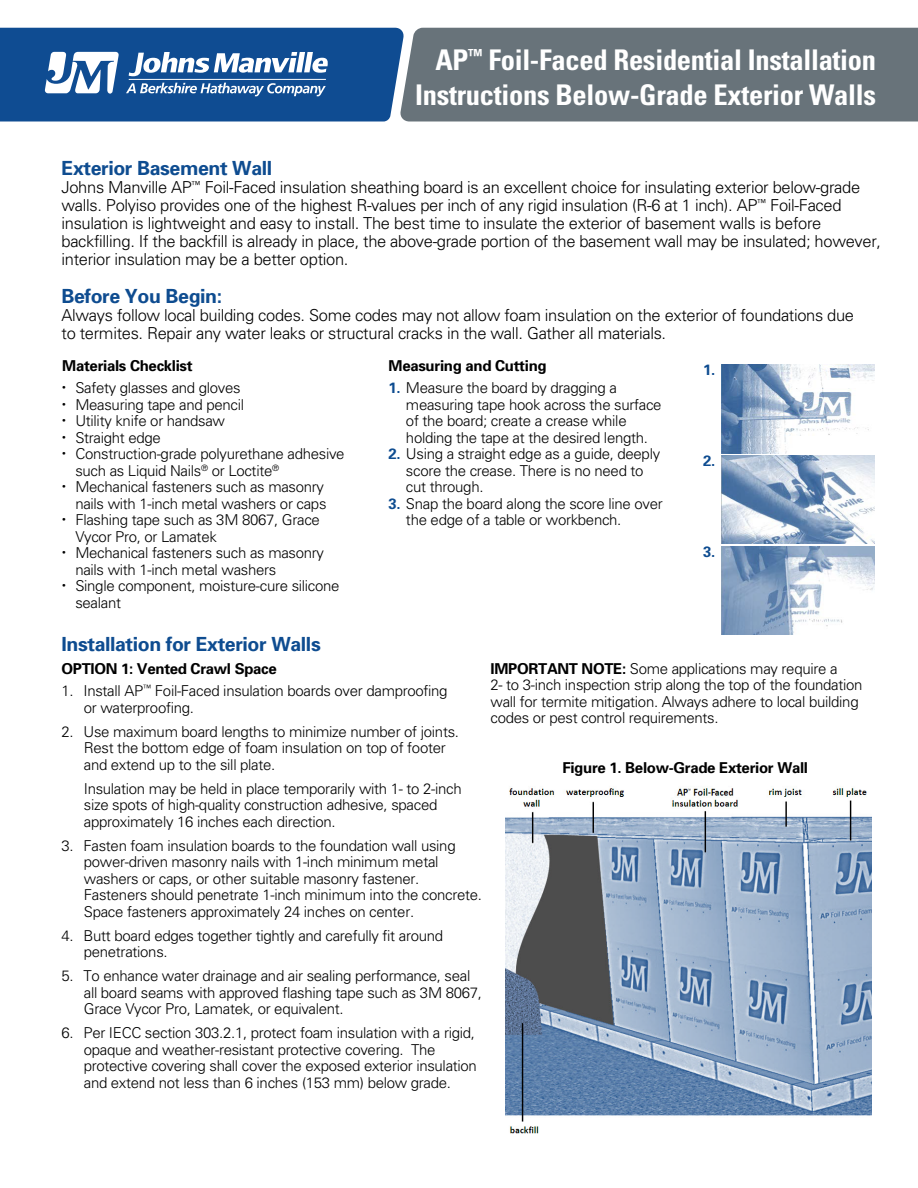
<style>
.page{position:relative;width:918px;height:1188px;background:#fff}
.page>*{position:absolute;margin:0;border:0;box-sizing:border-box;transform-origin:0 0}
.t1{font:700 condensed 28.5px/34.2px "Univers";letter-spacing:-.01em;color:#fff;text-align:right}
.t2{font:700 19.5px "Univers";letter-spacing:-.02em;color:#0e4c90}
.t3{font:300 16.5px/18px "Univers";letter-spacing:-.02em;color:#000}
.t4{font:300 15px/16.5px "Univers";letter-spacing:-.02em;color:#000}
.t5{font:700 15px "Univers";letter-spacing:-.02em;color:#000}
.t6{font:700 15px "Univers";color:#0e4c90}
.s1{font-weight:700;color:#0e4c90}
.s2{font-weight:700}
</style>
<div class="page">
<div style="left:404px;top:28px;width:514px;height:94px;background:#68737a"></div>
<svg style="left:0;top:28px;width:404px;height:94px;background:#3165a1"></svg>
<hr style="left:129px;top:79px;width:197px;height:1px;background:#fff">
<img style="left:722px;top:365px;width:153px;height:88px">
<img style="left:722px;top:455px;width:153px;height:89px">
<img style="left:722px;top:546px;width:153px;height:89px">
<img style="left:505px;top:788px;width:367px;height:346px">
<img style="left:675px;top:788px;width:59px;height:10px">
<h1 class="t1" style="left:415px;top:43px;width:462px">AP<sup>™</sup> Foil-Faced Residential Installation<br>Instructions Below-Grade Exterior Walls</h1>
<h2 class="t2" style="left:62px;top:156px;width:212px">Exterior Basement Wall</h2>
<p class="t3" style="left:62px;top:178px;width:821px">Johns Manville AP<sup>™</sup> Foil-Faced insulation sheathing board is an excellent choice for insulating exterior below-grade walls. Polyiso provides one of the highest R-values per inch of any rigid insulation (R-6 at 1 inch). AP<sup>™</sup> Foil-Faced insulation is lightweight and easy to install. The best time to insulate the exterior of basement walls is before backfilling. If the backfill is already in place, the above-grade portion of the basement wall may be insulated; however, interior insulation may be a better option.</p>
<h2 class="t2" style="left:62px;top:284px;width:162px">Before You Begin:</h2>
<p class="t3" style="left:62px;top:306px;width:794px">Always follow local building codes. Some codes may not allow foam insulation on the exterior of foundations due to termites. Repair any water leaks or structural cracks in the wall. Gather all materials.</p>
<p class="t5" style="left:62px;top:356px;width:132px">Materials Checklist</p>
<p class="t4" style="left:62px;top:380px;width:180px"><sup>•</sup> Safety glasses and gloves</p>
<p class="t4" style="left:62px;top:396px;width:183px"><sup>•</sup> Measuring tape and pencil</p>
<p class="t4" style="left:62px;top:413px;width:164px"><sup>•</sup> Utility knife or handsaw</p>
<p class="t4" style="left:62px;top:429px;width:100px"><sup>•</sup> Straight edge</p>
<p class="t4" style="left:75px;top:446px;width:271px;text-indent:-13px"><sup>•</sup> Construction-grade polyurethane adhesive such as Liquid Nails<sup>®</sup> or Loctite<sup>®</sup></p>
<p class="t4" style="left:62px;top:479px;width:266px;text-align:right"><sup>•</sup> Mechanical fasteners such as masonry nails with 1-inch metal washers or caps</p>
<p class="t4" style="left:75px;top:512px;width:246px;text-indent:-13px"><sup>•</sup> Flashing tape such as 3M 8067, Grace<br>Vycor Pro, or Lamatek</p>
<p class="t4" style="left:75px;top:545px;width:250px;text-indent:-13px"><sup>•</sup> Mechanical fasteners such as masonry nails with 1-inch metal washers</p>
<p class="t4" style="left:75px;top:578px;width:266px;text-indent:-13px"><sup>•</sup> Single component, moisture-cure silicone sealant</p>
<p class="t5" style="left:389px;top:356px;width:160px">Measuring and Cutting</p>
<p class="t4" style="left:406px;top:380px;width:257px;text-indent:-17px"><span class="s1">1.</span> Measure the board by dragging a measuring tape hook across the surface of the board; create a crease while holding the tape at the desired length.</p>
<p class="t4" style="left:406px;top:446px;width:256px;text-indent:-17px"><span class="s1">2.</span> Using a straight edge as a guide, deeply score the crease. There is no need to cut through.</p>
<p class="t4" style="left:406px;top:495px;width:258px;text-indent:-17px"><span class="s1">3.</span> Snap the board along the score line over the edge of a table or workbench.</p>
<p class="t6" style="left:703px;top:361px;width:14px">1.</p>
<p class="t6" style="left:703px;top:451px;width:14px">2.</p>
<p class="t6" style="left:703px;top:543px;width:14px">3.</p>
<h2 class="t2" style="left:62px;top:633px;width:261px">Installation for Exterior Walls</h2>
<p class="t5" style="left:62px;top:659px;width:217px">OPTION 1: Vented Crawl Space</p>
<p class="t4" style="left:84px;top:683px;width:365px;text-indent:-22px">1. Install AP<sup>™</sup> Foil-Faced insulation boards over damproofing or waterproofing.</p>
<p class="t4" style="left:84px;top:723px;width:377px;text-indent:-22px">2. Use maximum board lengths to minimize number of joints.<br>Rest the bottom edge of foam insulation on top of footer and extend up to the sill plate.</p>
<p class="t4" style="left:84px;top:780px;width:379px">Insulation may be held in place temporarily with 1- to 2-inch size spots of high-quality construction adhesive, spaced approximately 16 inches each direction.</p>
<p class="t4" style="left:84px;top:837px;width:400px;text-indent:-22px">3. Fasten foam insulation boards to the foundation wall using power-driven masonry nails with 1-inch minimum metal washers or caps, or other suitable masonry fastener.<br>Fasteners should penetrate 1-inch minimum into the concrete.<br>Space fasteners approximately 24 inches on center.</p>
<p class="t4" style="left:84px;top:927px;width:361px;text-indent:-22px">4. Butt board edges together tightly and carefully fit around penetrations.</p>
<p class="t4" style="left:84px;top:968px;width:400px;text-indent:-22px">5. To enhance water drainage and air sealing performance, seal all board seams with approved flashing tape such as 3M 8067,<br>Grace Vycor Pro, Lamatek, or equivalent.</p>
<p class="t4" style="left:84px;top:1025px;width:395px;text-indent:-22px">6. Per IECC section 303.2.1, protect foam insulation with a rigid, opaque and weather-resistant protective covering. The protective covering shall cover the exposed exterior insulation and extend not less than 6 inches (153 mm) below grade.</p>
<p class="t4" style="left:490px;top:660px;width:374px"><span class="s2">IMPORTANT NOTE:</span> Some applications may require a<br>2- to 3-inch inspection strip along the top of the foundation wall for termite mitigation. Always adhere to local building codes or pest control requirements.</p>
<p class="t5" style="left:562px;top:758px;width:247px">Figure 1. Below-Grade Exterior Wall</p>
</div>
